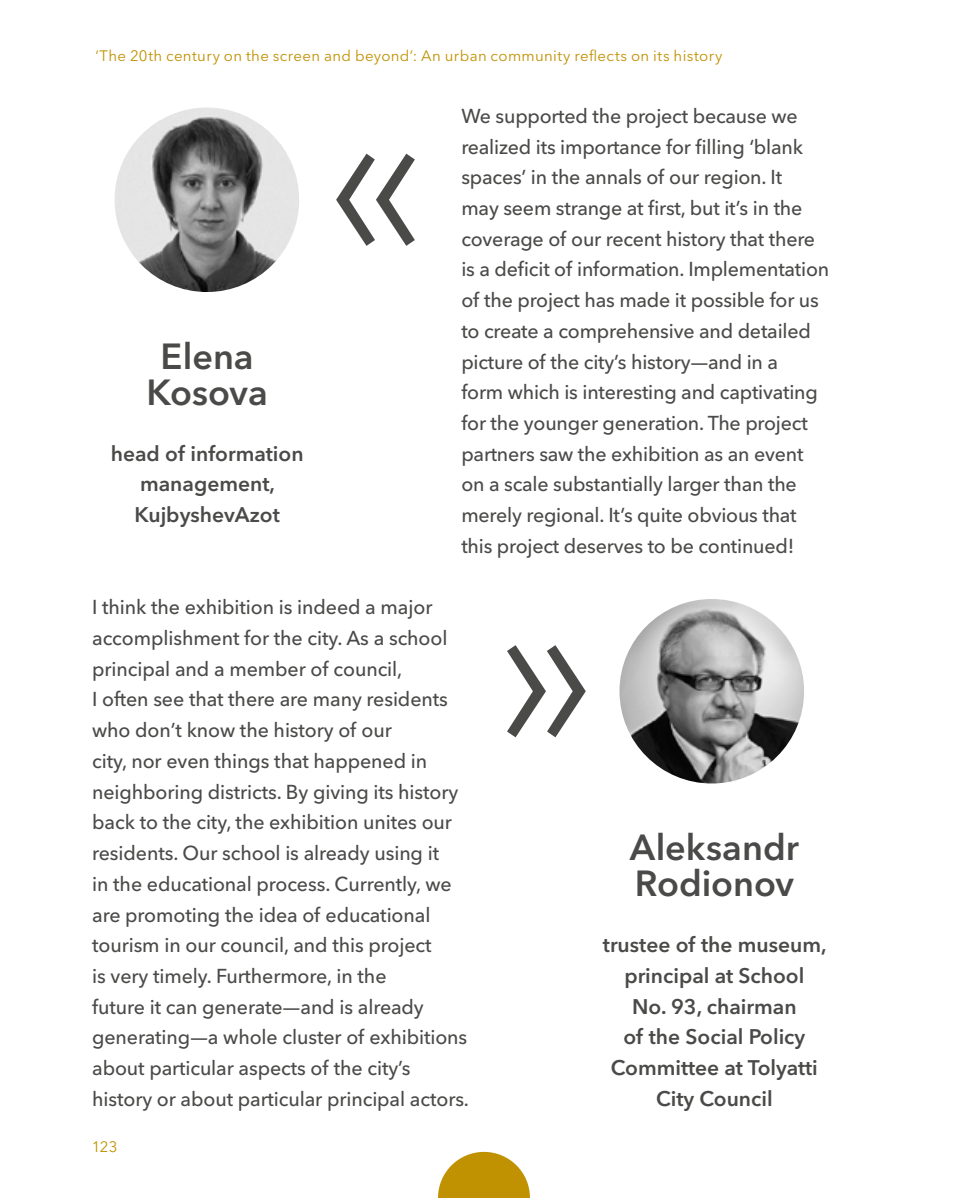
<style>
.page{position:relative;width:968px;height:1198px;background:#fff}
.page>*{position:absolute;margin:0;border:0;box-sizing:border-box;transform-origin:0 0}
.who_18_23_031{font:600 36px/36px "Avenir Next Cyr";color:#4a4a49;text-align:center}
.CV{font:600 21px/30.8px "Avenir Next Cyr";color:#4a4a49;text-align:center}
.bubble_left{font:500 20px/30.8px "Avenir Next Cyr";letter-spacing:-.005em;color:#4a4a49}
.bubble{font:500 20px/30.8px "Avenir Next Cyr";letter-spacing:-.01em;color:#4a4a49}
.t1{font:15px "Avenir Next Cyr";letter-spacing:.025em;color:#c09100}
</style>
<div class="page">
<img style="left:115px;top:107px;width:184px;height:185px;border-radius:92px">
<svg style="left:336px;top:154px;width:79px;height:92px"></svg>
<img style="left:619px;top:599px;width:185px;height:184px;border-radius:92px">
<svg style="left:507px;top:645px;width:78px;height:92px"></svg>
<svg style="left:438px;top:1152px;width:92px;height:46px"></svg>
<p class="t1" style="left:95px;top:47px;width:628px">‘The 20th century on the screen and beyond’: An urban community reflects on its history</p>
<p class="who_18_23_031" style="left:146px;top:338px;width:123px">Elena<br>Kosova</p>
<p class="CV" style="left:111px;top:438px;width:194px">head of information management,<br>KujbyshevAzot</p>
<p class="bubble" style="left:461px;top:100px;width:369px">We supported the project because we realized its importance for filling ‘blank spaces’ in the annals of our region. It<br>may seem strange at first, but it’s in the coverage of our recent history that there is a deficit of information. Implementation of the project has made it possible for us to create a comprehensive and detailed picture of the city’s history—and in a<br>form which is interesting and captivating for the younger generation. The project partners saw the exhibition as an event on a scale substantially larger than the merely regional. It’s quite obvious that this project deserves to be continued!</p>
<p class="bubble_left" style="left:92px;top:592px;width:378px">I think the exhibition is indeed a major accomplishment for the city. As a school principal and a member of council,<br>I often see that there are many residents who don’t know the history of our<br>city, nor even things that happened in neighboring districts. By giving its history back to the city, the exhibition unites our residents. Our school is already using it<br>in the educational process. Currently, we are promoting the idea of educational tourism in our council, and this project<br>is very timely. Furthermore, in the<br>future it can generate—and is already generating—a whole cluster of exhibitions about particular aspects of the city’s history or about particular principal actors.</p>
<p class="t1" style="left:92px;top:1137px;width:27px">123</p>
<p class="who_18_23_031" style="left:629px;top:829px;width:170px;text-align:left">Aleksandr<br>Rodionov</p>
<p class="CV" style="left:602px;top:929px;width:225px">trustee of the museum, principal at School<br>No. 93, chairman<br>of the Social Policy<br>Committee at Tolyatti<br>City Council</p>
</div>
